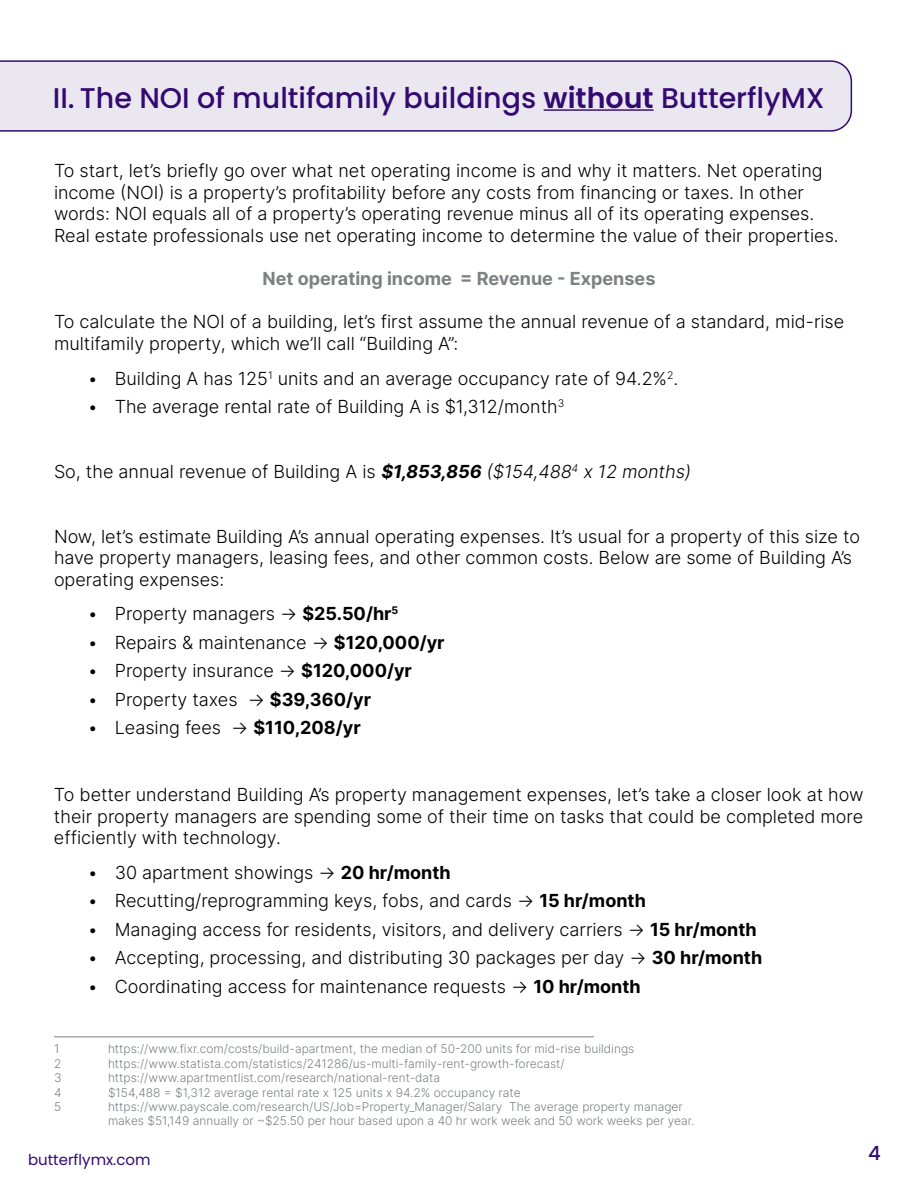
<style>
.page{position:relative;width:918px;height:1188px;background:#fff}
.page>*{position:absolute;margin:0;border:0;box-sizing:border-box;transform-origin:0 0}
.t1{font:500 28.5px "Poppins";color:#330a70}
.t2{font:500 19.5px "Poppins";color:#330a70}
.t3{font:300 18px/21.6px "Inter";color:#000}
.t4{font:18px "Inter";color:#7e8083}
.t5{font:15px "Poppins";color:#330a70}
.t6{font:300 12px/14.4px "Inter";color:#7e8083}
.s1{font-weight:600}
.s2{font-weight:400;font-style:italic}
.s3{font-style:italic}
.s4{font-weight:400}
</style>
<div class="page">
<div style="left:0;top:60px;width:852px;height:72px;background:#ebe7f1"></div>
<hr style="left:54px;top:1037px;width:540px;height:1px;background:#7e8083">
<hr style="left:544px;top:109px;width:110px;height:2px;background:#330a70">
<h1 class="t1" style="left:53px;top:81px;width:773px">II. The NOI of multifamily buildings <span class="s1">without</span> ButterflyMX</h1>
<p class="t3" style="left:54px;top:160px;width:786px">To start, let’s briefly go over what net operating income is and why it matters. Net operating income (NOI) is a property’s profitability before any costs from financing or taxes. In other words: NOI equals all of a property’s operating revenue minus all of its operating expenses.<br>Real estate professionals use net operating income to determine the value of their properties.</p>
<p class="t4" style="left:263px;top:266px;width:394px">Net operating income = Revenue - Expenses</p>
<p class="t3" style="left:54px;top:311px;width:792px">To calculate the NOI of a building, let’s first assume the annual revenue of a standard, mid-rise multifamily property, which we’ll call “Building A”:</p>
<p class="t3" style="left:88px;top:367px;width:592px">• Building A has 125<sup>1</sup> units and an average occupancy rate of 94.2%<sup>2</sup>.</p>
<p class="t3" style="left:88px;top:395px;width:478px">• The average rental rate of Building A is $1,312/month<sup>3</sup></p>
<p class="t3" style="left:54px;top:460px;width:642px">S o , t h e a n n u a l reve n u e of B u i l d i n g A i s <span class="s2">$1,853,856</span> <span class="s3">($154,488</span><sup>4</sup> <span class="s3">x 12 months)</span></p>
<p class="t3" style="left:54px;top:525px;width:808px">Now, let’s estimate Building A’s annual operating expenses. It’s usual for a property of this size to have property managers, leasing fees, and other common costs. Below are some of Building A’s operating expenses:</p>
<p class="t3" style="left:88px;top:603px;width:312px">• Property managers → <span class="s4">$25.50/hr</span><sup>5</sup></p>
<p class="t3" style="left:88px;top:631px;width:358px">• Repairs &amp; maintenance → <span class="s4">$120,000/yr</span></p>
<p class="t3" style="left:88px;top:660px;width:326px">• Property insurance → <span class="s4">$120,000/yr</span></p>
<p class="t3" style="left:88px;top:688px;width:285px">• Property taxes → <span class="s4">$39,360/yr</span></p>
<p class="t3" style="left:88px;top:717px;width:274px">• Leasing fees → <span class="s4">$110,208/yr</span></p>
<p class="t3" style="left:54px;top:783px;width:811px;text-align:justify">To better understand Building A’s property management expenses, let’s take a closer look at how their property managers are spending some of their time on tasks that could be completed more efficiently with technology.</p>
<p class="t3" style="left:88px;top:861px;width:365px">• 30 apartment showings → <span class="s4">20 hr/month</span></p>
<p class="t3" style="left:88px;top:889px;width:560px">• Recutting/reprogramming keys, fobs, and cards → <span class="s4">15 hr/month</span></p>
<p class="t3" style="left:88px;top:918px;width:671px">• Managing access for residents, visitors, and delivery carriers → <span class="s4">15 hr/month</span></p>
<p class="t3" style="left:88px;top:946px;width:676px">• Accepting, processing, and distributing 30 packages per day → <span class="s4">30 hr/month</span></p>
<p class="t3" style="left:88px;top:975px;width:555px">• Coordinating access for maintenance requests → <span class="s4">10 hr/month</span></p>
<p class="t6" style="left:54px;top:1042px;width:7px">1</p>
<p class="t6" style="left:108px;top:1042px;width:528px">https://www.fixr.com/costs/build-apartment, the median of 50-200 units for mid-rise buildings</p>
<p class="t6" style="left:54px;top:1056px;width:9px">2</p>
<p class="t6" style="left:108px;top:1056px;width:458px">https://www.statista.com/statistics/241286/us-multi-family-rent-growth-forecast/</p>
<p class="t6" style="left:54px;top:1070px;width:9px">3</p>
<p class="t6" style="left:108px;top:1070px;width:334px">https://www.apartmentlist.com/research/national-rent-data</p>
<p class="t6" style="left:54px;top:1085px;width:9px">4</p>
<p class="t6" style="left:108px;top:1085px;width:414px">$154,488 = $1,312 average rental rate x 125 units x 94.2% occupancy rate</p>
<p class="t6" style="left:54px;top:1099px;width:9px">5</p>
<p class="t6" style="left:108px;top:1099px;width:588px">https://www.payscale.com/research/US/Job=Property_Manager/Salary The average property manager makes $51,149 annually or ~$25.50 per hour based upon a 40 hr work week and 50 work weeks per year.</p>
<p class="t5" style="left:28px;top:1151px;width:124px">butterflymx.com</p>
<p class="t2" style="left:868px;top:1142px;width:14px">4</p>
</div>
